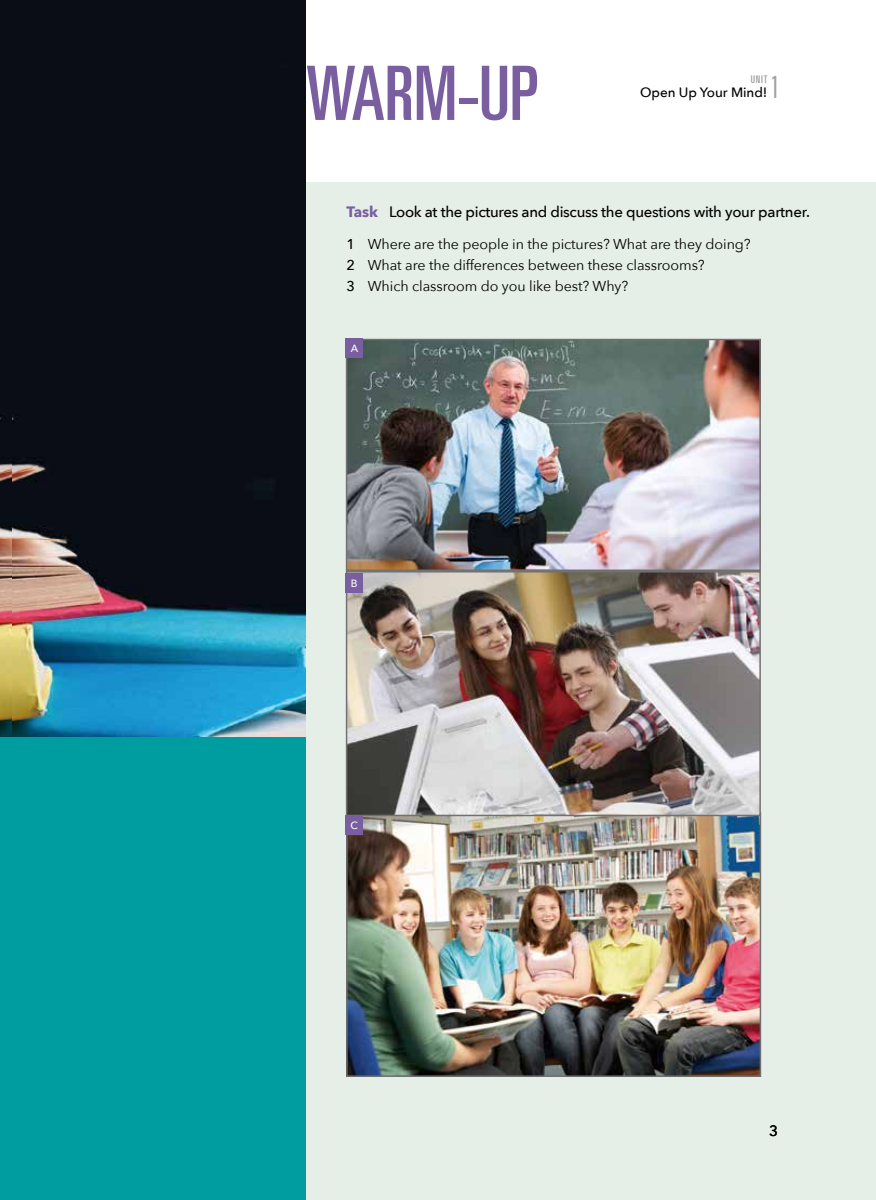
<style>
.page{position:relative;width:876px;height:1200px;background:#fff}
.page>*{position:absolute;margin:0;border:0;box-sizing:border-box;transform-origin:0 0}
.t1{font:ultra-condensed 75px "Univers";color:#795ea0}
.t2{font:300 ultra-condensed 30.6px "Univers";color:#9fa0a0}
.t3{font:500 15px "Avenir Next";letter-spacing:-.02em;color:#000}
.t4{font:14.25px/21px "Avenir Next";letter-spacing:-.005em;color:#000}
.t5{font:500 13.5px "Avenir Next";letter-spacing:-.005em;color:#000}
.t6{font:ultra-condensed 10.5px "Univers";color:#9fa0a0}
.t7{font:500 10.5px "Avenir Next";color:#fff}
.s1{font-weight:700;color:#795ea0}
.s2{font-weight:500}
</style>
<div class="page">
<div style="left:13px;top:183px;width:863px;height:1016px;background:#e6efe7"></div>
<div style="left:0;top:0;width:306px;height:1199px;background:#009da0"></div>
<img style="left:0;top:0;width:305px;height:736px">
<img style="left:349px;top:342px;width:409px;height:470px">
<div style="left:346px;top:339px;width:415px;height:232px;border:2px solid #727171"></div>
<img style="left:349px;top:816px;width:409px;height:257px">
<div style="left:346px;top:812px;width:415px;height:264px;border:2px solid #727171"></div>
<div style="left:346px;top:571px;width:415px;height:245px;border:2px solid #727171"></div>
<div style="left:346px;top:338px;width:17px;height:19px;background:#795ea0"></div>
<div style="left:346px;top:573px;width:17px;height:19px;background:#795ea0"></div>
<div style="left:346px;top:815px;width:17px;height:19px;background:#795ea0"></div>
<h1 class="t1" style="left:306px;top:51px;width:234px">WARM-UP</h1>
<p class="t5" style="left:640px;top:81px;width:129px">Open Up Your Mind!</p>
<h2 class="t2" style="left:771px;top:71px;width:10px">1</h2>
<p class="t6" style="left:751px;top:74px;width:18px">UNIT</p>
<p class="t3" style="left:347px;top:199px;width:465px"><span class="s1">Task</span> Look at the pictures and discuss the questions with your partner.</p>
<p class="t4" style="left:347px;top:233px;width:406px"><span class="s2">1</span> Where are the people in the pictures? What are they doing?<br><span class="s2">2</span> What are the differences between these classrooms?<br><span class="s2">3</span> Which classroom do you like best? Why?</p>
<p class="t7" style="left:351px;top:339px;width:9px">A</p>
<p class="t7" style="left:351px;top:574px;width:8px">B</p>
<p class="t7" style="left:351px;top:816px;width:9px">C</p>
<p class="t3" style="left:769px;top:1117px;width:10px">3</p>
</div>
